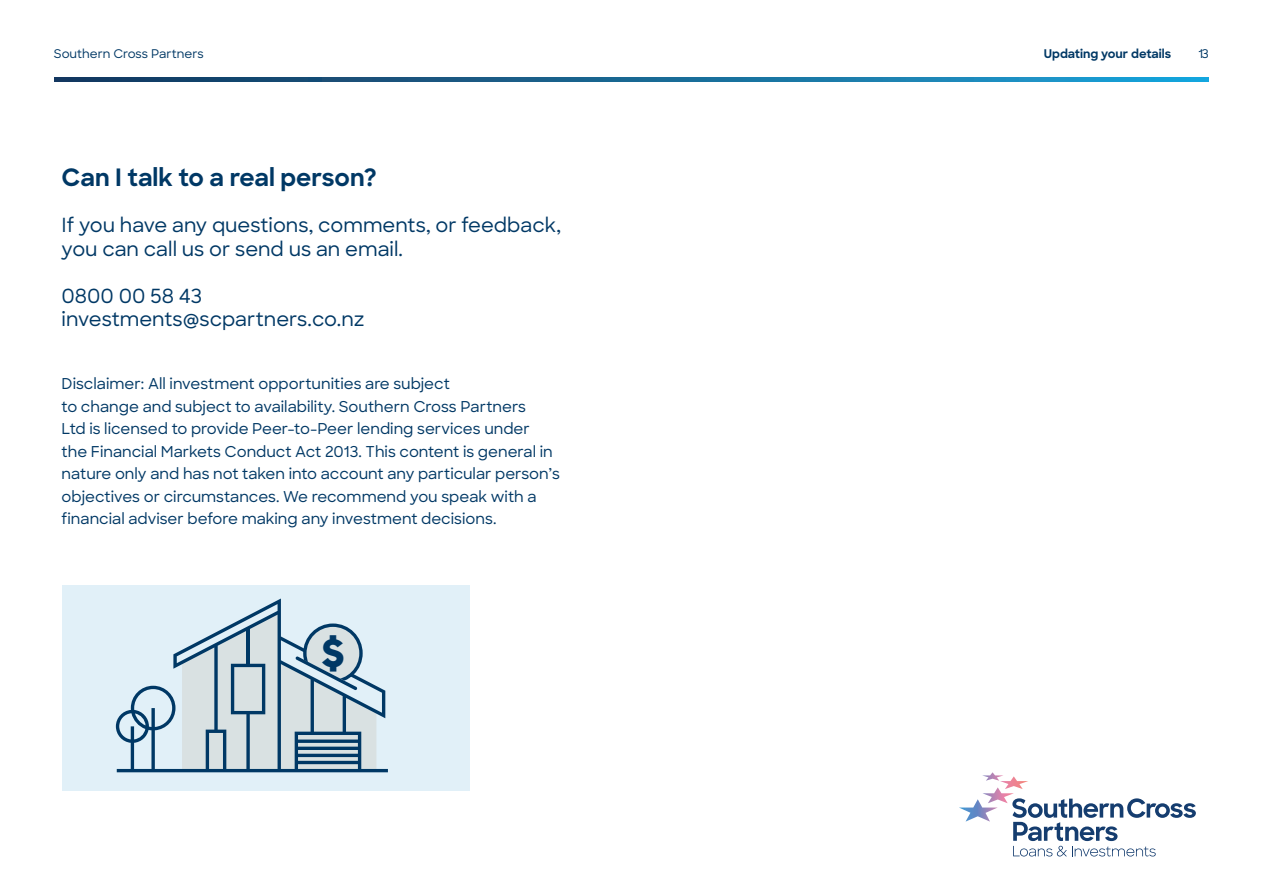
<style>
.page{position:relative;width:1263px;height:893px;background:#fff}
.page>*{position:absolute;margin:0;border:0;box-sizing:border-box;transform-origin:0 0}
.t1{font:800 37.8px "Sharp Sans";color:#003865}
.t2{font:700 24px "Sharp Sans";color:#003865}
.t3{font:500 19.5px/23.4px "Sharp Sans";color:#003865}
.t4{font:500 15px/22.5px "Sharp Sans";color:#003865}
.t5{font:500 12px "Sharp Sans";color:#003865}
.t6{font:700 12px "Sharp Sans";color:#003865}
</style>
<div class="page">
<svg style="left:54px;top:77px;width:1155px;height:4px;background:#186a97"></svg>
<svg style="left:959px;top:772px;width:237px;height:84px"></svg>
<div style="left:62px;top:586px;width:407px;height:205px;background:#e1f0f8"></div>
<svg style="left:116px;top:598px;width:272px;height:174px"></svg>
<svg style="left:182px;top:612px;width:194px;height:159px"></svg>
<p class="t5" style="left:54px;top:45px;width:151px">Southern Cross Partners</p>
<h2 class="t2" style="left:62px;top:159px;width:317px">Can I talk to a real person?</h2>
<h3 class="t3" style="left:62px;top:213px;width:501px">If you have any questions, comments, or feedback, you can call us or send us an email.</h3>
<h3 class="t3" style="left:62px;top:283px;width:304px">0800 00 58 43 investments@scpartners.co.nz</h3>
<p class="t4" style="left:62px;top:372px;width:500px">Disclaimer: All investment opportunities are subject<br>to change and subject to availability. Southern Cross Partners<br>Ltd is licensed to provide Peer-to-Peer lending services under<br>the Financial Markets Conduct Act 2013. This content is general in nature only and has not taken into account any particular person’s objectives or circumstances. We recommend you speak with a financial adviser before making any investment decisions.</p>
<h1 class="t1" style="left:321px;top:625px;width:25px">$</h1>
<p class="t6" style="left:1044px;top:45px;width:129px">Updating your details</p>
<p class="t5" style="left:1198px;top:45px;width:12px">13</p>
</div>
